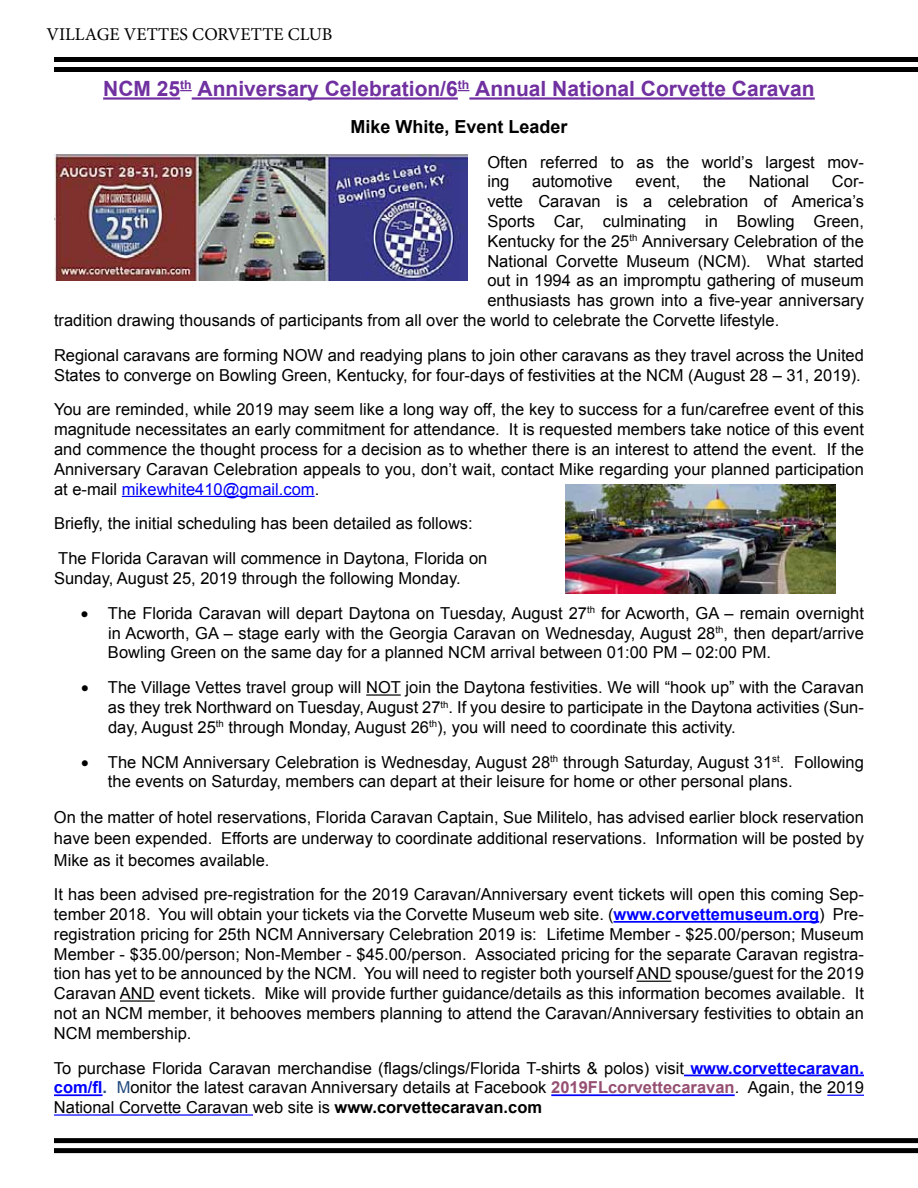
<style>
.page{position:relative;width:918px;height:1188px;background:#fff}
.page>*{position:absolute;margin:0;border:0;box-sizing:border-box;transform-origin:0 0}
.t1{font:700 21px "Arial";color:#7030a0}
.t2{font:18px "Minion Pro";color:#000}
.t3{font:700 18px "Arial";color:#000}
.t4{font:16.5px/19.8px "Arial";color:#000;text-align:justify}
.s1{color:#00f}
.s2{font-weight:700;color:#00f}
.s3{font-weight:700;color:#1f497d}
.s4{color:#1f497d}
.s5{font-weight:700;color:#954f72}
.s6{font-weight:700}
</style>
<div class="page">
<div style="left:54px;top:1138px;width:864px;height:5px;background:#000"></div>
<div style="left:54px;top:1148px;width:864px;height:5px;background:#000"></div>
<div style="left:54px;top:57px;width:864px;height:5px;background:#000"></div>
<div style="left:54px;top:67px;width:864px;height:5px;background:#000"></div>
<hr style="left:103px;top:97px;width:77px;height:3px;background:#7030a0">
<svg style="left:180px;top:90px;width:12px;height:1px"></svg>
<hr style="left:192px;top:97px;width:266px;height:3px;background:#7030a0">
<hr style="left:469px;top:97px;width:346px;height:3px;background:#7030a0">
<hr style="left:122px;top:496px;width:193px;height:1px;background:#00f">
<hr style="left:366px;top:694px;width:35px;height:2px;background:#000">
<hr style="left:614px;top:921px;width:205px;height:2px;background:#00f">
<hr style="left:637px;top:981px;width:34px;height:1px;background:#000">
<hr style="left:120px;top:1000px;width:35px;height:2px;background:#000">
<hr style="left:684px;top:1075px;width:180px;height:1px;background:#00f">
<hr style="left:54px;top:1094px;width:49px;height:2px;background:#00f">
<hr style="left:551px;top:1094px;width:184px;height:2px;background:#00f">
<hr style="left:827px;top:1095px;width:37px;height:1px;background:#00f">
<hr style="left:54px;top:1114px;width:199px;height:2px;background:#00f">
<img style="left:565px;top:485px;width:271px;height:109px">
<img style="left:54px;top:154px;width:413px;height:126px">
<p class="t2" style="left:46px;top:22px;width:288px">VILLAGE VETTES CORVETTE CLUB</p>
<p class="t1" style="left:103px;top:74px;width:713px">NCM 25<sup>th</sup> Anniversary Celebration/6<sup>th</sup> Annual National Corvette Caravan</p>
<p class="t3" style="left:350px;top:114px;width:219px">Mike White, Event Leader</p>
<p class="t4" style="left:487px;top:152px;width:378px">Often referred to as the world’s largest mov&shy;ing</p>
<p class="t4" style="left:532px;top:172px;width:82px">automotive</p>
<p class="t4" style="left:635px;top:172px;width:46px">event,</p>
<p class="t4" style="left:703px;top:172px;width:24px">the</p>
<p class="t4" style="left:749px;top:172px;width:62px">National</p>
<p class="t4" style="left:832px;top:172px;width:34px">Cor-</p>
<p class="t4" style="left:487px;top:191px;width:378px">vette Caravan is a celebration of America’s</p>
<p class="t4" style="left:487px;top:211px;width:378px">Sports Car, culminating in Bowling Green,</p>
<p class="t4" style="left:487px;top:231px;width:378px">Kentucky for the 25<sup>th</sup> Anniversary Celebration of the</p>
<p class="t4" style="left:487px;top:251px;width:378px">National Corvette Museum (NCM). What started</p>
<p class="t4" style="left:487px;top:271px;width:378px">out in 1994 as an impromptu gathering of museum</p>
<p class="t4" style="left:487px;top:290px;width:378px">enthusiasts has grown into a five-year anniversary</p>
<p class="t4" style="left:54px;top:310px;width:727px">tradition drawing thousands of participants from all over the world to celebrate the Corvette lifestyle.</p>
<p class="t4" style="left:54px;top:345px;width:811px">Regional caravans are forming NOW and readying plans to join other caravans as they travel across the United<br>States to converge on Bowling Green, Kentucky, for four-days of festivities at the NCM (August 28 – 31, 2019).</p>
<p class="t4" style="left:54px;top:400px;width:812px">You are reminded, while 2019 may seem like a long way off, the key to success for a fun/carefree event of this magnitude necessitates an early commitment for attendance. It is requested members take notice of this event and commence the thought process for a decision as to whether there is an interest to attend the event. If the Anniversary Caravan Celebration appeals to you, don’t wait, contact Mike regarding your planned participation at e-mail <span class="s1">mikewhite410@gmail.com</span>.</p>
<p class="t4" style="left:54px;top:506px;width:435px;line-height:34.8px">Briefly, the initial scheduling has been detailed as follows:<br>The Florida Caravan will commence in Daytona, Florida on</p>
<p class="t4" style="left:54px;top:568px;width:408px">Sunday, August 25, 2019 through the following Monday.</p>
<p class="t4" style="left:108px;top:603px;width:758px;text-indent:-27px">• The Florida Caravan will depart Daytona on Tuesday, August 27<sup>th</sup> for Acworth, GA – remain overnight in Acworth, GA – stage early with the Georgia Caravan on Wednesday, August 28<sup>th</sup>, then depart/arrive Bowling Green on the same day for a planned NCM arrival between 01:00 PM – 02:00 PM.</p>
<p class="t4" style="left:108px;top:677px;width:757px;text-indent:-27px">• The Village Vettes travel group will NOT join the Daytona festivities. We will “hook up” with the Caravan as they trek Northward on Tuesday, August 27<sup>th</sup>. If you desire to participate in the Daytona activities (Sun&shy;day, August 25<sup>th</sup> through Monday, August 26<sup>th</sup>), you will need to coordinate this activity.</p>
<p class="t4" style="left:108px;top:752px;width:757px;text-indent:-27px">• The NCM Anniversary Celebration is Wednesday, August 28<sup>th</sup> through Saturday, August 31<sup>st</sup>. Following the events on Saturday, members can depart at their leisure for home or other personal plans.</p>
<p class="t4" style="left:54px;top:807px;width:812px;line-height:21px">On the matter of hotel reservations, Florida Caravan Captain, Sue Militelo, has advised earlier block reservation have been expended. Efforts are underway to coordinate additional reservations. Information will be posted by Mike as it becomes available.</p>
<p class="t4" style="left:54px;top:885px;width:812px">It has been advised pre-registration for the 2019 Caravan/Anniversary event tickets will open this coming Sep&shy;tember 2018. You will obtain your tickets via the Corvette Museum web site. (<span class="s2">www.corvettemuseum.org</span>) Pre&shy;registration pricing for 25th NCM Anniversary Celebration 2019 is: Lifetime Member - $25.00/person; Museum Member - $35.00/person; Non-Member - $45.00/person. Associated pricing for the separate Caravan registra&shy;tion has yet to be announced by the NCM. You will need to register both yourself AND spouse/guest for the 2019<br>Caravan AND event tickets. Mike will provide further guidance/details as this information becomes available. It not an NCM member, it behooves members planning to attend the Caravan/Anniversary festivities to obtain an NCM membership.</p>
<p class="t4" style="left:54px;top:1058px;width:812px">To purchase Florida Caravan merchandise (flags/clings/Florida T-shirts &amp; polos) visit <span class="s2">www.corvettecaravan. com/fl</span><span class="s3">.</span> <span class="s4">M</span>onitor the latest caravan Anniversary details at Facebook <span class="s5">2019FLcorvettecaravan</span>. Again, the 2019<br>National Corvette Caravan web site is <span class="s6">www.corvettecaravan.com</span></p>
</div>
